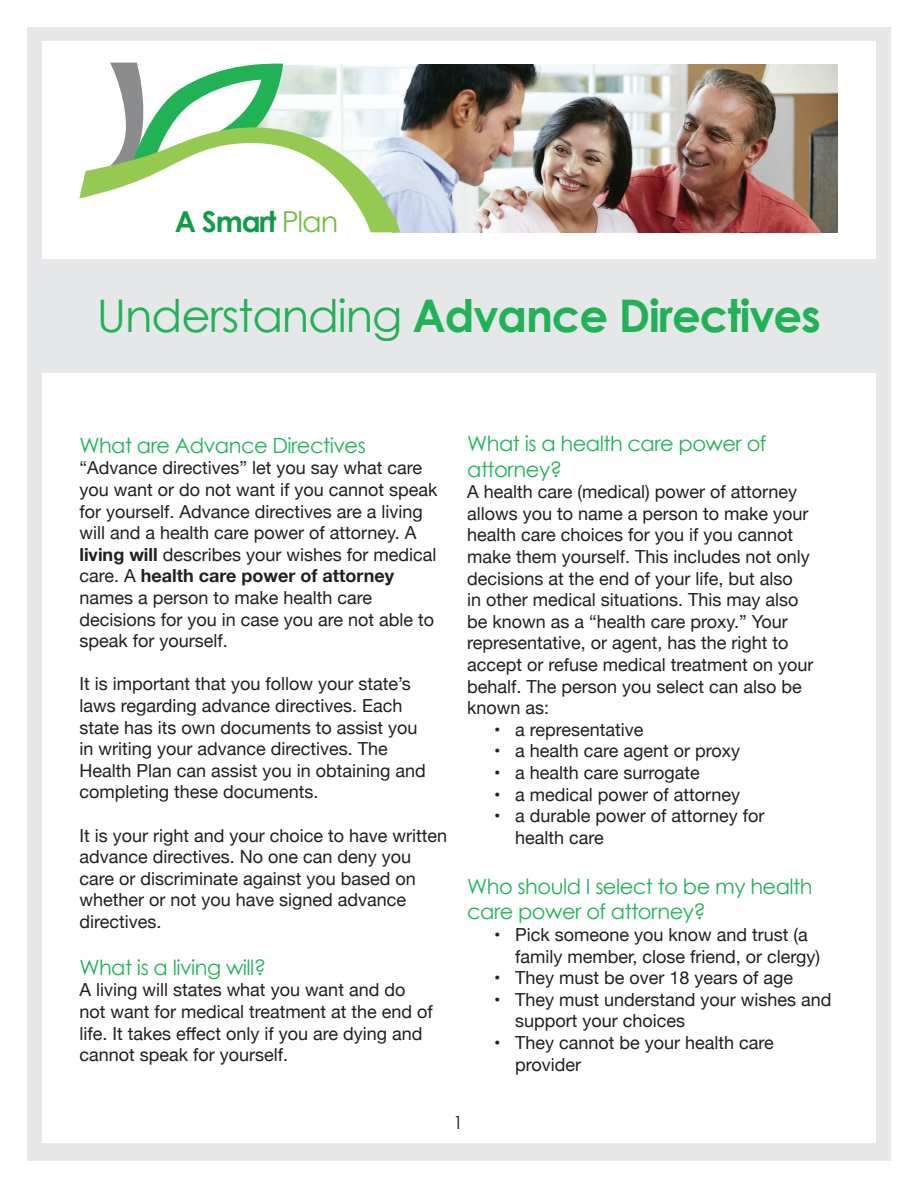
<style>
.page{position:relative;width:918px;height:1188px;background:#fff}
.page>*{position:absolute;margin:0;border:0;box-sizing:border-box;transform-origin:0 0}
.t1{font:700 45px "Century Gothic";letter-spacing:-.025em;color:#22b256}
.t2{font:700 28.8px "Century Gothic";letter-spacing:-.04em;color:#119a48}
.t3{font:21px/25.2px "Century Gothic";letter-spacing:-.025em;color:#22b256}
.t4{font:18px/21.6px "Helvetica Neue";color:#231f20}
.t5{font:18px "Century Gothic";color:#231f20}
.s1{font-weight:400;color:#77bd42}
.s2{font-weight:400}
.s3{font-weight:700}
</style>
<div class="page">
<div style="left:27px;top:27px;width:864px;height:1134px;background:#e6e7e9"></div>
<div style="left:42px;top:41px;width:834px;height:218px;background:#fff"></div>
<div style="left:42px;top:373px;width:834px;height:770px;background:#fff"></div>
<img style="left:400px;top:65px;width:437px;height:167px">
<svg style="left:79px;top:63px;width:321px;height:170px"></svg>
<h2 class="t2" style="left:175px;top:203px;width:165px">A Smart <span class="s1">Plan</span></h2>
<h1 class="t1" style="left:97px;top:287px;width:726px"><span class="s2">Understanding</span> Advance Directives</h1>
<p class="t3" style="left:79px;top:432px;width:288px">What are Advance Directives</p>
<p class="t4" style="left:79px;top:458px;width:360px">“Advance directives” let you say what care you want or do not want if you cannot speak for yourself. Advance directives are a living will and a health care power of attorney. A <span class="s3">living will</span> describes your wishes for medical care. A <span class="s3">health care power of attorney </span>names a person to make health care decisions for you in case you are not able to speak for yourself.</p>
<p class="t4" style="left:79px;top:674px;width:348px">It is important that you follow your state’s laws regarding advance directives. Each state has its own documents to assist you in writing your advance directives. The Health Plan can assist you in obtaining and completing these documents.</p>
<p class="t4" style="left:79px;top:825px;width:369px">It is your right and your choice to have written advance directives. No one can deny you care or discriminate against you based on whether or not you have signed advance directives.</p>
<p class="t3" style="left:79px;top:954px;width:189px">What is a living will?</p>
<p class="t4" style="left:79px;top:980px;width:355px">A living will states what you want and do not want for medical treatment at the end of life. It takes effect only if you are dying and cannot speak for yourself.</p>
<p class="t3" style="left:467px;top:431px;width:301px">What is a health care power of attorney?</p>
<p class="t4" style="left:467px;top:482px;width:348px">A health care (medical) power of attorney allows you to name a person to make your health care choices for you if you cannot make them yourself. This includes not only decisions at the end of your life, but also<br>in other medical situations. This may also be known as a “health care proxy.” Your representative, or agent, has the right to accept or refuse medical treatment on your behalf. The person you select can also be known as:</p>
<p class="t4" style="left:494px;top:720px;width:151px">• a representative</p>
<p class="t4" style="left:494px;top:741px;width:248px">• a health care agent or proxy</p>
<p class="t4" style="left:494px;top:763px;width:207px">• a health care surrogate</p>
<p class="t4" style="left:494px;top:785px;width:248px">• a medical power of attorney</p>
<p class="t4" style="left:515px;top:806px;width:251px;text-indent:-21px">• a durable power of attorney for health care</p>
<p class="t3" style="left:467px;top:874px;width:347px">Who should I select to be my health care power of attorney?</p>
<p class="t4" style="left:515px;top:925px;width:306px;text-indent:-21px">• Pick someone you know and trust (a family member, close friend, or clergy)</p>
<p class="t4" style="left:494px;top:968px;width:301px">• They must be over 18 years of age</p>
<p class="t4" style="left:515px;top:990px;width:318px;text-indent:-21px">• They must understand your wishes and support your choices</p>
<p class="t4" style="left:515px;top:1033px;width:260px;text-indent:-21px">• They cannot be your health care provider</p>
<p class="t5" style="left:453px;top:1111px;width:11px">1</p>
</div>
